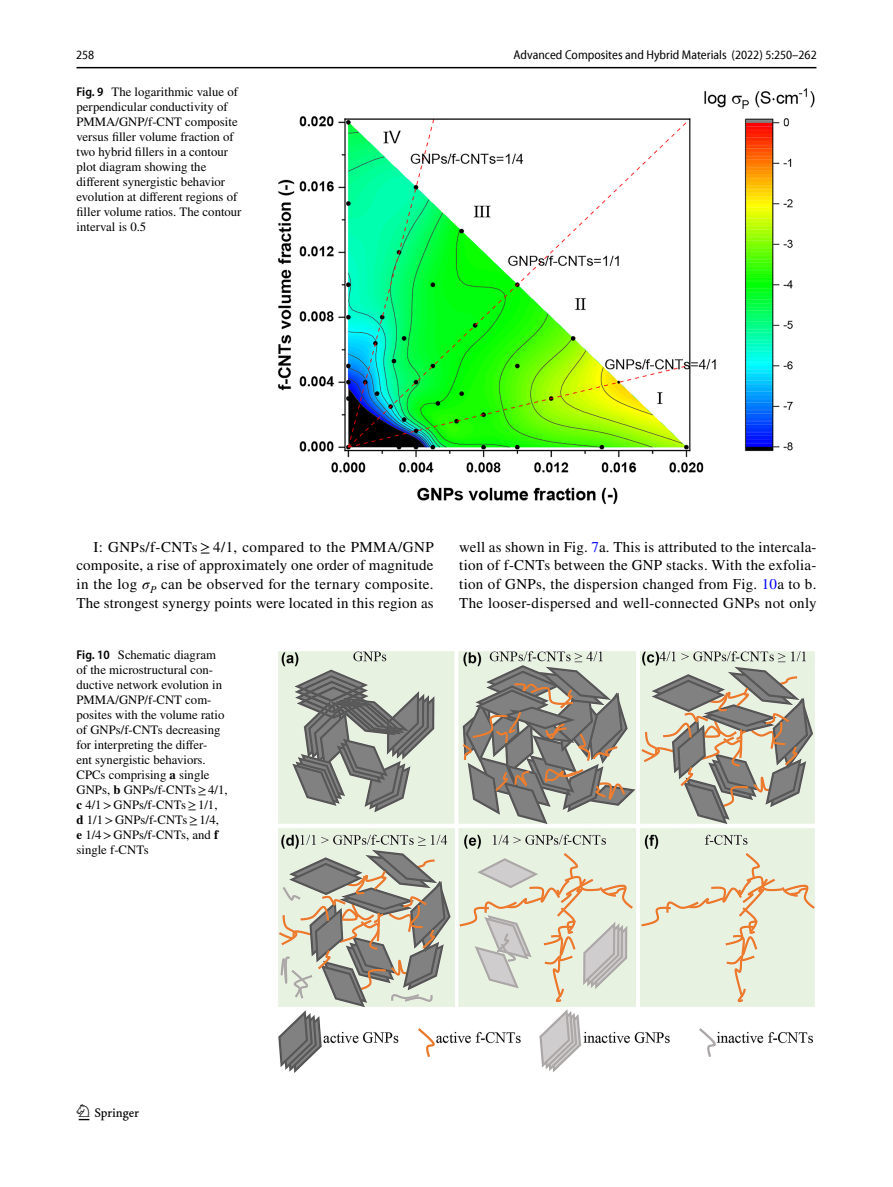
<style>
.page{position:relative;width:893px;height:1187px;background:#fff}
.page>*{position:absolute;margin:0;border:0;box-sizing:border-box;transform-origin:0 0}
.t1{font:22.5px "Springnew Regular 2";color:#000}
.t2{font:15px/18.8px "STIX";letter-spacing:.01em;color:#000;text-align:justify}
.t3{font:12.75px/15px "STIX";color:#000}
.t4{font:semi-condensed 12.75px "Myriad Pro Unic";color:#000}
.s1{font-family:"Myriad Pro";font-weight:600;font-stretch:semi-condensed}
.s2{font-style:italic}
.s3{color:#00f}
.s4{font-weight:700}
</style>
<div class="page">
<hr style="left:77px;top:67px;width:739px;height:1px;background:#000">
<img style="left:278px;top:88px;width:537px;height:417px">
<img style="left:278px;top:651px;width:537px;height:422px">
<p class="t4" style="left:76px;top:50px;width:20px">258</p>
<p class="t4" style="left:513px;top:50px;width:305px">Advanced Composites and Hybrid Materials (2022) 5:250–262</p>
<p class="t3" style="left:77px;top:85px;width:167px"><span class="s1">Fig. 9</span> The logarithmic value of perpendicular conductivity of<br>PMMA/GNP/f-CNT composite versus filler volume fraction of two hybrid fillers in a contour plot diagram showing the different synergistic behavior evolution at different regions of filler volume ratios. The contour interval is 0.5</p>
<p class="t2" style="left:77px;top:538px;width:359px;text-indent:17px">I: GNPs/f-CNTs ≥ 4/1, compared to the PMMA/GNP composite, a rise of approximately one order of magnitude in the log <span class="s2">σ</span><sub>P</sub> can be observed for the ternary composite.<br>The strongest synergy points were located in this region as</p>
<p class="t2" style="left:459px;top:538px;width:359px">well as shown in Fig. <span class="s3">7</span>a. This is attributed to the intercala&shy;tion of f-CNTs between the GNP stacks. With the exfolia&shy;tion of GNPs, the dispersion changed from Fig. <span class="s3">10</span>a to b.<br>The looser-dispersed and well-connected GNPs not only</p>
<p class="t3" style="left:77px;top:648px;width:153px"><span class="s1">Fig. 10</span> Schematic diagram of the microstructural con&shy;ductive network evolution in<br>PMMA/GNP/f-CNT com&shy;posites with the volume ratio of GNPs/f-CNTs decreasing for interpreting the differ-<br>ent synergistic behaviors.<br>CPCs comprising <span class="s4">a</span> single<br>GNPs, <span class="s4">b</span> GNPs/f-CNTs≥4/1, <span class="s4">c</span> 4/1&gt;GNPs/f-CNTs≥1/1, <span class="s4">d</span> 1/1&gt;GNPs/f-CNTs≥1/4, <span class="s4">e</span> 1/4&gt;GNPs/f-CNTs, and <span class="s4">f </span>single f-CNTs</p>
<h1 class="t1" style="left:79px;top:1104px;width:62px">1 3</h1>
</div>
